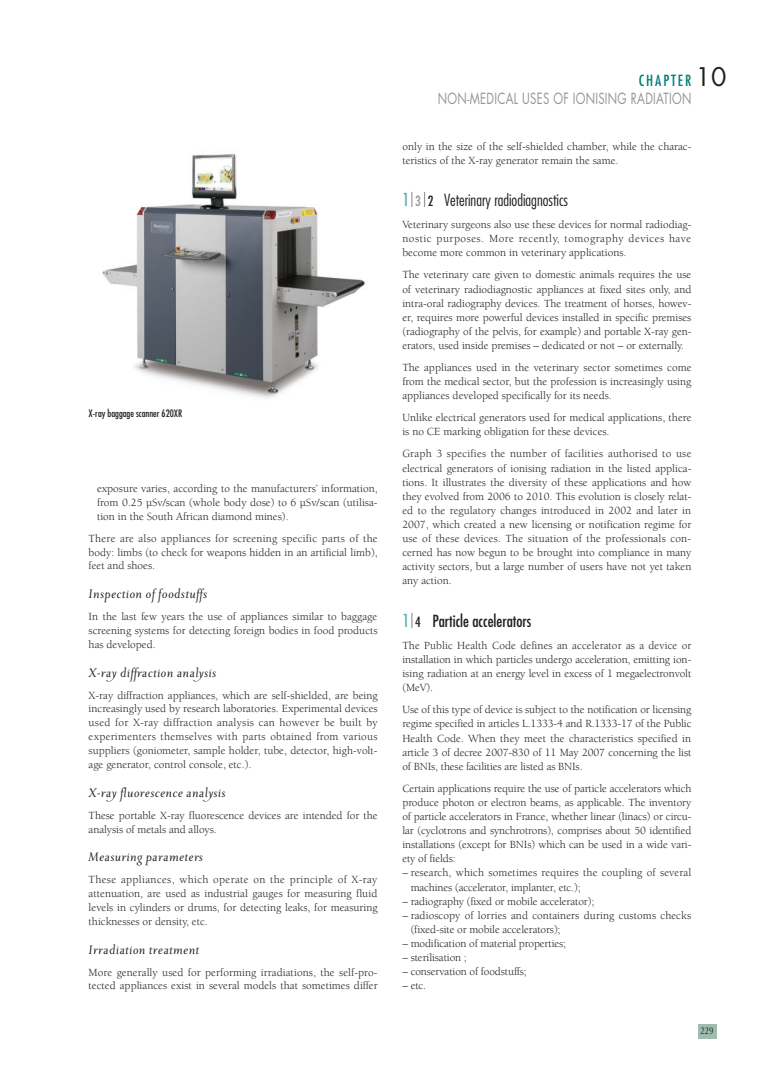
<style>
.page{position:relative;width:780px;height:1088px;background:#fff}
.page>*{position:absolute;margin:0;border:0;box-sizing:border-box;transform-origin:0 0}
.t1{font:25px "Futura";color:#231f20}
.t2{font:300 condensed 16.25px "Futura";color:#231f20}
.t3{font:condensed 16.25px "Futura";color:#231f20}
.t4{font:italic 15px "Priori Ser Reg";letter-spacing:.025em;color:#231f20}
.t5{font:15px "Futura";letter-spacing:.025em;color:#939598;scale:.75 1}
.t6{font:condensed 15px "Futura";letter-spacing:.13em;color:#007e7a}
.t7{font:11.25px/14.1px "Berkeley";color:#231f20;text-align:justify}
.t8{font:condensed 10px "Futura";color:#231f20}
.t9{font:10px "Optima";color:#231f20;scale:.8 1}
.s1{font-weight:400;font-size:17.5px;color:#67b1b2}
.s2{font-weight:400;font-size:20px}
.s3{font-weight:400;font-size:13.75px;color:#939598}
.s4{font-weight:400;font-size:13.75px}
.s5{font-size:17.5px;color:#67b1b2}
.s6{font-size:20px}
.s7{font-size:13.75px}
</style>
<div class="page">
<div style="left:697px;top:1024px;width:19px;height:14px;background:#9ebcb0"></div>
<img style="left:102px;top:154px;width:263px;height:244px">
<p class="t8" style="left:89px;top:409px;width:95px">X-ray baggage scanner 620XR</p>
<p class="t7" style="left:97px;top:483px;width:282px">exposure varies, according to the manufacturers’ information, from 0.25 µSv/scan (whole body dose) to 6 µSv/scan (utilisa&shy;tion in the South African diamond mines).</p>
<p class="t7" style="left:89px;top:532px;width:290px">There are also appliances for screening specific parts of the body: limbs (to check for weapons hidden in an artificial limb), feet and shoes.</p>
<h3 class="t4" style="left:89px;top:584px;width:120px">Inspection of foodstuffs</h3>
<p class="t7" style="left:89px;top:611px;width:290px">In the last few years the use of appliances similar to baggage screening systems for detecting foreign bodies in food products has developed.</p>
<h3 class="t4" style="left:89px;top:663px;width:129px">X-ray diffraction analysis</h3>
<p class="t7" style="left:89px;top:689px;width:290px">X-ray diffraction appliances, which are self-shielded, are being increasingly used by research laboratories. Experimental devices used for X-ray diffraction analysis can however be built by experimenters themselves with parts obtained from various suppliers (goniometer, sample holder, tube, detector, high-volt&shy;age generator, control console, etc.).</p>
<h3 class="t4" style="left:89px;top:783px;width:139px">X-ray fluorescence analysis</h3>
<p class="t7" style="left:89px;top:809px;width:290px">These portable X-ray fluorescence devices are intended for the analysis of metals and alloys.</p>
<h3 class="t4" style="left:89px;top:847px;width:116px">Measuring parameters</h3>
<p class="t7" style="left:89px;top:874px;width:290px">These appliances, which operate on the principle of X-ray attenuation, are used as industrial gauges for measuring fluid levels in cylinders or drums, for detecting leaks, for measuring thicknesses or density, etc.</p>
<h3 class="t4" style="left:89px;top:940px;width:112px">Irradiation treatment</h3>
<p class="t7" style="left:89px;top:966px;width:290px">More generally used for performing irradiations, the self-pro&shy;tected appliances exist in several models that sometimes differ</p>
<h3 class="t6" style="left:638px;top:74px;width:54px">CHAPTER</h3>
<h3 class="t5" style="left:438px;top:91px;width:339px">NON-MEDICAL USES OF IONISING RADIATION</h3>
<h1 class="t1" style="left:695px;top:65px;width:32px">10</h1>
<p class="t7" style="left:402px;top:140px;width:290px">only in the size of the self-shielded chamber, while the charac&shy;teristics of the X-ray generator remain the same.</p>
<h2 class="t2" style="left:402px;top:193px;width:167px"><span class="s1">1</span><span class="s2">I</span> <span class="s3">3</span> <span class="s2">I</span> <span class="s4">2</span> Veterinary radiodiagnostics</h2>
<p class="t7" style="left:402px;top:219px;width:290px">Veterinary surgeons also use these devices for normal radiodiag&shy;nostic purposes. More recently, tomography devices have become more common in veterinary applications.</p>
<p class="t7" style="left:402px;top:269px;width:290px">The veterinary care given to domestic animals requires the use of veterinary radiodiagnostic appliances at fixed sites only, and intra-oral radiography devices. The treatment of horses, howev&shy;er, requires more powerful devices installed in specific premises (radiography of the pelvis, for example) and portable X-ray gen&shy;erators, used inside premises – dedicated or not – or externally.</p>
<p class="t7" style="left:402px;top:361px;width:290px">The appliances used in the veterinary sector sometimes come from the medical sector, but the profession is increasingly using appliances developed specifically for its needs.</p>
<p class="t7" style="left:402px;top:412px;width:290px">Unlike electrical generators used for medical applications, there is no CE marking obligation for these devices.</p>
<p class="t7" style="left:402px;top:448px;width:290px">Graph 3 specifies the number of facilities authorised to use electrical generators of ionising radiation in the listed applica&shy;tions. It illustrates the diversity of these applications and how they evolved from 2006 to 2010. This evolution is closely relat&shy;ed to the regulatory changes introduced in 2002 and later in 2007, which created a new licensing or notification regime for use of these devices. The situation of the professionals con&shy;cerned has now begun to be brought into compliance in many activity sectors, but a large number of users have not yet taken any action.</p>
<h2 class="t3" style="left:402px;top:613px;width:130px"><span class="s5">1</span><span class="s6">I</span> <span class="s7">4</span> Particle accelerators</h2>
<p class="t7" style="left:402px;top:639px;width:290px">The Public Health Code defines an accelerator as a device or installation in which particles undergo acceleration, emitting ion&shy;ising radiation at an energy level in excess of 1 megaelectronvolt (MeV).</p>
<p class="t7" style="left:402px;top:704px;width:290px">Use of this type of device is subject to the notification or licensing regime specified in articles L.1333-4 and R.1333-17 of the Public Health Code. When they meet the characteristics specified in article 3 of decree 2007-830 of 11 May 2007 concerning the list of BNIs, these facilities are listed as BNIs.</p>
<p class="t7" style="left:402px;top:782px;width:290px">Certain applications require the use of particle accelerators which produce photon or electron beams, as applicable. The inventory of particle accelerators in France, whether linear (linacs) or circu&shy;lar (cyclotrons and synchrotrons), comprises about 50 identified installations (except for BNIs) which can be used in a wide vari&shy;ety of fields:</p>
<p class="t7" style="left:410px;top:867px;width:282px;text-indent:-8px">– research, which sometimes requires the coupling of several machines (accelerator, implanter, etc.);</p>
<p class="t7" style="left:402px;top:895px;width:193px">– radiography (fixed or mobile accelerator);</p>
<p class="t7" style="left:410px;top:909px;width:282px;text-indent:-8px">– radioscopy of lorries and containers during customs checks (fixed-site or mobile accelerators);</p>
<p class="t7" style="left:402px;top:937px;width:165px">– modification of material properties;</p>
<p class="t7" style="left:402px;top:951px;width:66px">– sterilisation ;</p>
<p class="t7" style="left:402px;top:965px;width:126px">– conservation of foodstuffs;</p>
<p class="t7" style="left:402px;top:979px;width:25px">– etc.</p>
<p class="t9" style="left:700px;top:1026px;width:18px">229</p>
</div>
